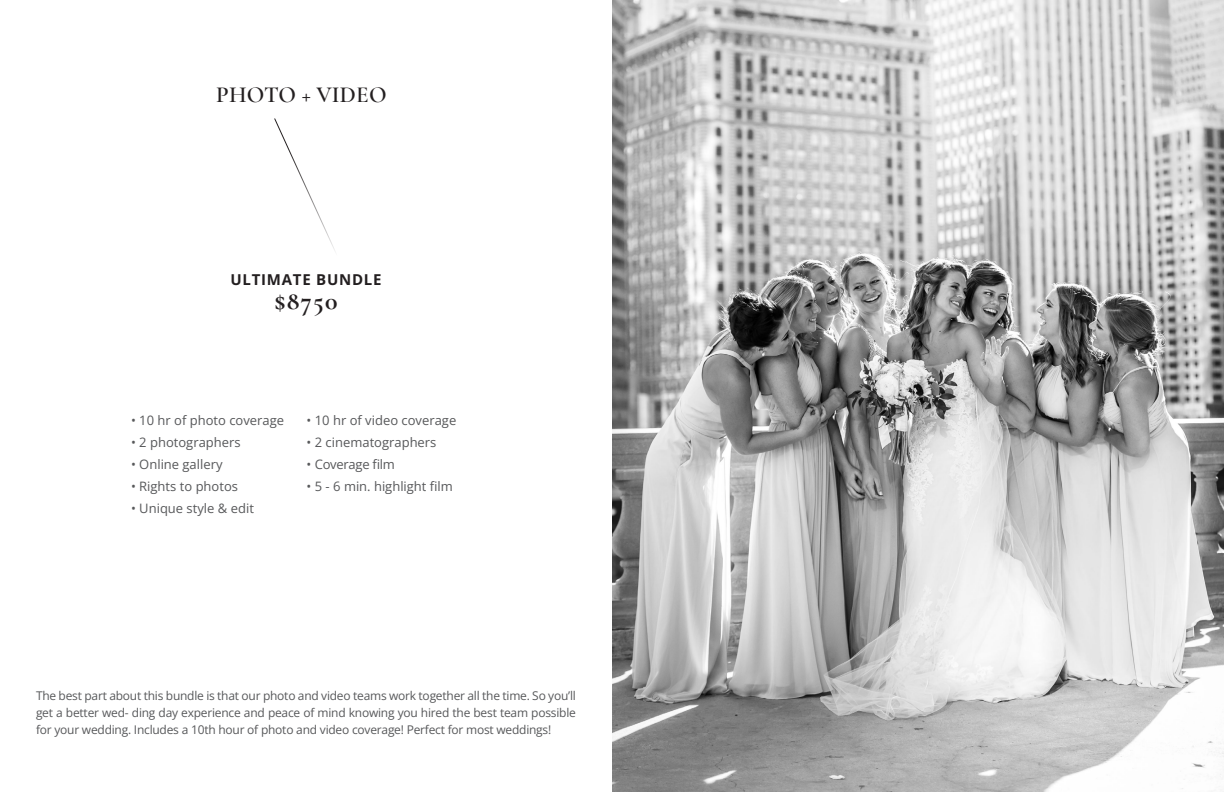
<style>
.page{position:relative;width:1224px;height:792px;background:#fff}
.page>*{position:absolute;margin:0;border:0;box-sizing:border-box;transform-origin:0 0}
.t1{font:700 26px "Cormorant Garamond";color:#231f20}
.t2{font:600 23px "Cormorant Garamond";letter-spacing:.01em;color:#231f20}
.t3{font:700 15px "Open Sans";letter-spacing:.05em;color:#231f20}
.t4{font:13px "Open Sans";color:#57585a}
.t5{font:13px "Open Sans";letter-spacing:-.02em;color:#57585a}
.t6{font:12px/17px "Open Sans";letter-spacing:-.02em;color:#57585a;text-align:justify}
</style>
<div class="page">
<img style="left:612px;top:0;width:612px;height:792px">
<svg style="left:274px;top:118px;width:61px;height:133px"></svg>
<h2 class="t2" style="left:216px;top:81px;width:172px">PHOTO + VIDEO</h2>
<p class="t3" style="left:230px;top:269px;width:153px">ULTIMATE BUNDLE</p>
<h1 class="t1" style="left:274px;top:285px;width:65px">$8750</h1>
<p class="t4" style="left:131px;top:412px;width:155px">• 10 hr of photo coverage</p>
<p class="t4" style="left:131px;top:434px;width:111px">• 2 photographers</p>
<p class="t4" style="left:131px;top:456px;width:93px">• Online gallery</p>
<p class="t4" style="left:131px;top:478px;width:109px">• Rights to photos</p>
<p class="t4" style="left:131px;top:500px;width:124px">• Unique style &amp; edit</p>
<p class="t4" style="left:307px;top:412px;width:151px">• 10 hr of video coverage</p>
<p class="t4" style="left:307px;top:434px;width:131px">• 2 cinematographers</p>
<p class="t5" style="left:307px;top:456px;width:90px">• Coverage film</p>
<p class="t4" style="left:307px;top:478px;width:148px">• 5 - 6 min. highlight film</p>
<p class="t6" style="left:36px;top:687px;width:541px">The best part about this bundle is that our photo and video teams work together all the time. So you’ll get a better wed- ding day experience and peace of mind knowing you hired the best team possible for your wedding. Includes a 10th hour of photo and video coverage! Perfect for most weddings!</p>
</div>
